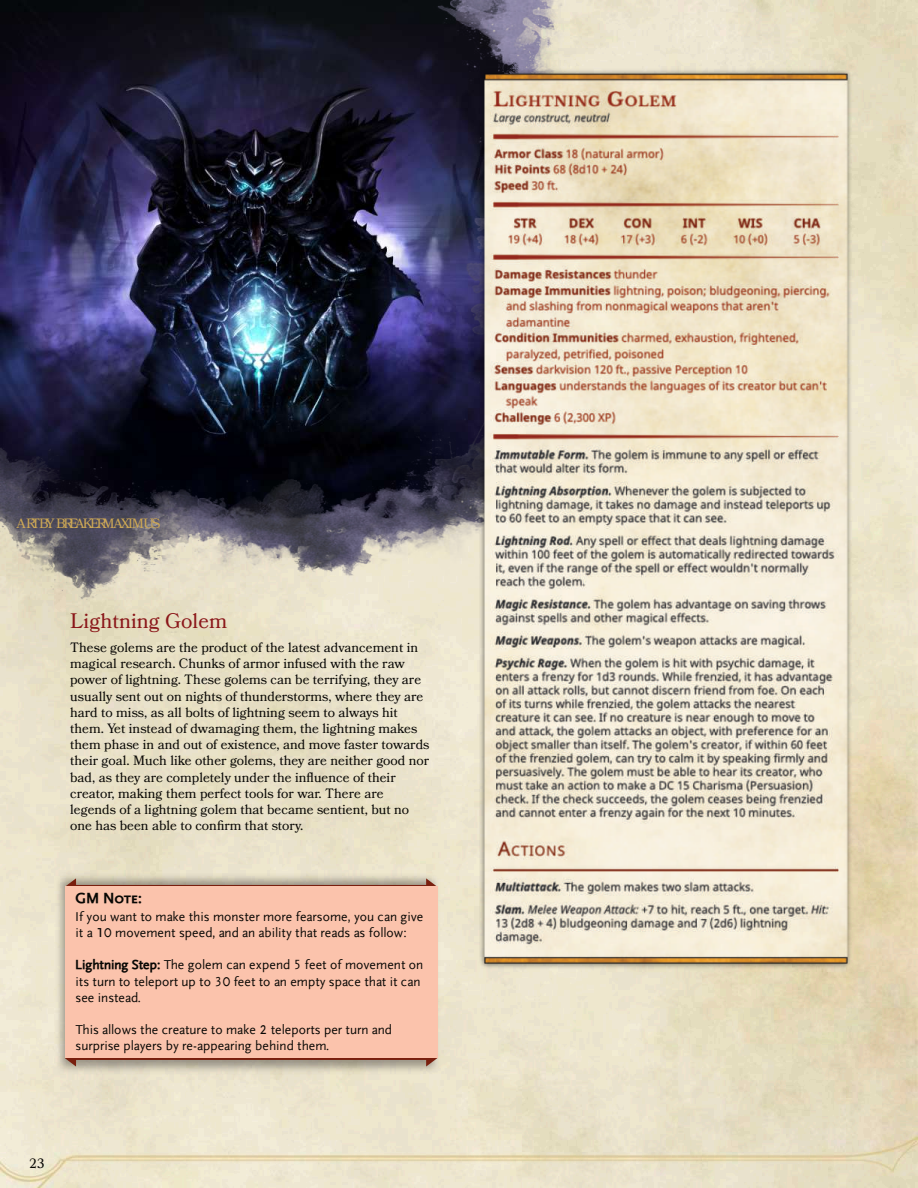
<style>
.page{position:relative;width:918px;height:1188px;background:#fff}
.page>*{position:absolute;margin:0;border:0;box-sizing:border-box;transform-origin:0 0}
.t1{font:21px "Bookmania";color:#8b171a}
.t2{font:700 15px "Scaly Sans Caps";color:#080704}
.t3{font:13.5px/16.2px "Bookmania";color:#080704}
.t4{font:13.5px/16.2px "Scaly Sans";color:#080704}
.t5{font:13.5px "Bookinsanity";color:#cfa955}
.s1{font-weight:700}
</style>
<div class="page">
<img style="left:0;top:0;width:625px;height:633px">
<img style="left:55px;top:872px;width:385px;height:203px">
<img style="left:0;top:0;width:519px;height:519px">
<img style="left:479px;top:69px;width:374px;height:900px">
<img style="left:485px;top:73px;width:363px;height:891px">
<svg style="left:65px;top:878px;width:11px;height:9px"></svg>
<svg style="left:426px;top:1058px;width:11px;height:9px"></svg>
<svg style="left:426px;top:878px;width:11px;height:9px"></svg>
<svg style="left:65px;top:1058px;width:11px;height:9px"></svg>
<svg style="left:74px;top:885px;width:354px;height:2px"></svg>
<hr style="left:74px;top:1056px;width:354px;height:4px;background:#791f0e">
<div style="left:65px;top:887px;width:372px;height:171px;background:#fbc3ac"></div>
<p class="t5" style="left:17px;top:518px;width:142px">ART BY BREAKERMAXIMUS</p>
<h1 class="t1" style="left:70px;top:613px;width:159px">Lightning Golem</h1>
<p class="t3" style="left:70px;top:641px;width:361px">These golems are the product of the latest advancement in magical research. Chunks of armor infused with the raw power of lightning. These golems can be terrifying, they are usually sent out on nights of thunderstorms, where they are hard to miss, as all bolts of lightning seem to always hit them. Yet instead of dwamaging them, the lightning makes them phase in and out of existence, and move faster towards their goal. Much like other golems, they are neither good nor bad, as they are completely under the influence of their creator, making them perfect tools for war. There are legends of a lightning golem that became sentient, but no one has been able to confirm that story.</p>
<p class="t2" style="left:76px;top:890px;width:68px">GM Note:</p>
<p class="t4" style="left:76px;top:909px;width:349px">If you want to make this monster more fearsome, you can give it a 10 movement speed, and an ability that reads as follow:</p>
<p class="t4" style="left:76px;top:958px;width:349px"><span class="s1">Lightning Step:</span> The golem can expend 5 feet of movement on its turn to teleport up to 30 feet to an empty space that it can see instead.</p>
<p class="t4" style="left:76px;top:1023px;width:318px">This allows the creature to make 2 teleports per turn and surprise players by re-appearing behind them.</p>
<p class="t3" style="left:29px;top:1156px;width:17px">23</p>
</div>
